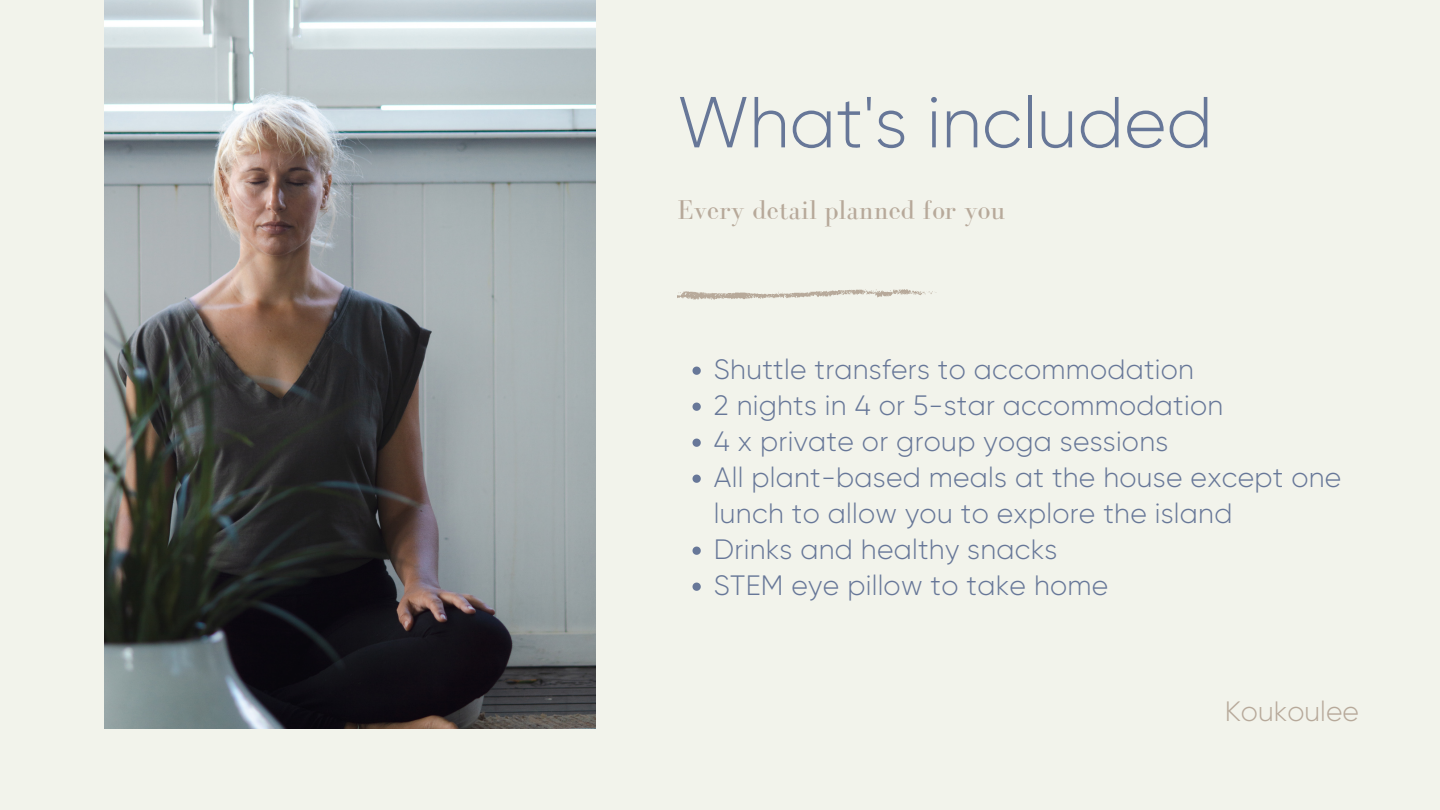
<style>
.page{position:relative;width:1440px;height:810px;background:#f2f3eb}
.page>*{position:absolute;margin:0;border:0;box-sizing:border-box;transform-origin:0 0}
.t1{font:300 72px "Gilroy";color:#677798}
.t2{font:300 28px/36px "Gilroy";letter-spacing:.01em;color:#677798}
.t3{font:28px "Bodoni FLF";color:#b7a99a}
.t4{font:300 28px "Gilroy";color:#b7a99a}
</style>
<div class="page">
<svg style="left:693px;top:367px;width:8px;height:8px"></svg>
<svg style="left:693px;top:403px;width:8px;height:8px"></svg>
<svg style="left:693px;top:439px;width:8px;height:8px"></svg>
<svg style="left:693px;top:475px;width:8px;height:8px"></svg>
<svg style="left:693px;top:547px;width:8px;height:8px"></svg>
<svg style="left:693px;top:583px;width:8px;height:8px"></svg>
<img style="left:105px;top:0;width:490px;height:728px">
<svg style="left:678px;top:289px;width:259px;height:11px"></svg>
<p class="t1" style="left:678px;top:82px;width:537px">What's included</p>
<p class="t3" style="left:678px;top:194px;width:330px">Every detail planned for you</p>
<p class="t2" style="left:714px;top:351px;width:482px">Shuttle transfers to accommodation</p>
<p class="t2" style="left:714px;top:387px;width:511px">2 nights in 4 or 5-star accommodation</p>
<p class="t2" style="left:714px;top:423px;width:456px">4 x private or group yoga sessions</p>
<p class="t2" style="left:714px;top:459px;width:629px">All plant-based meals at the house except one lunch to allow you to explore the island</p>
<p class="t2" style="left:714px;top:531px;width:345px">Drinks and healthy snacks</p>
<p class="t2" style="left:714px;top:567px;width:396px">STEM eye pillow to take home</p>
<p class="t4" style="left:1225px;top:696px;width:136px">Koukoulee</p>
</div>
